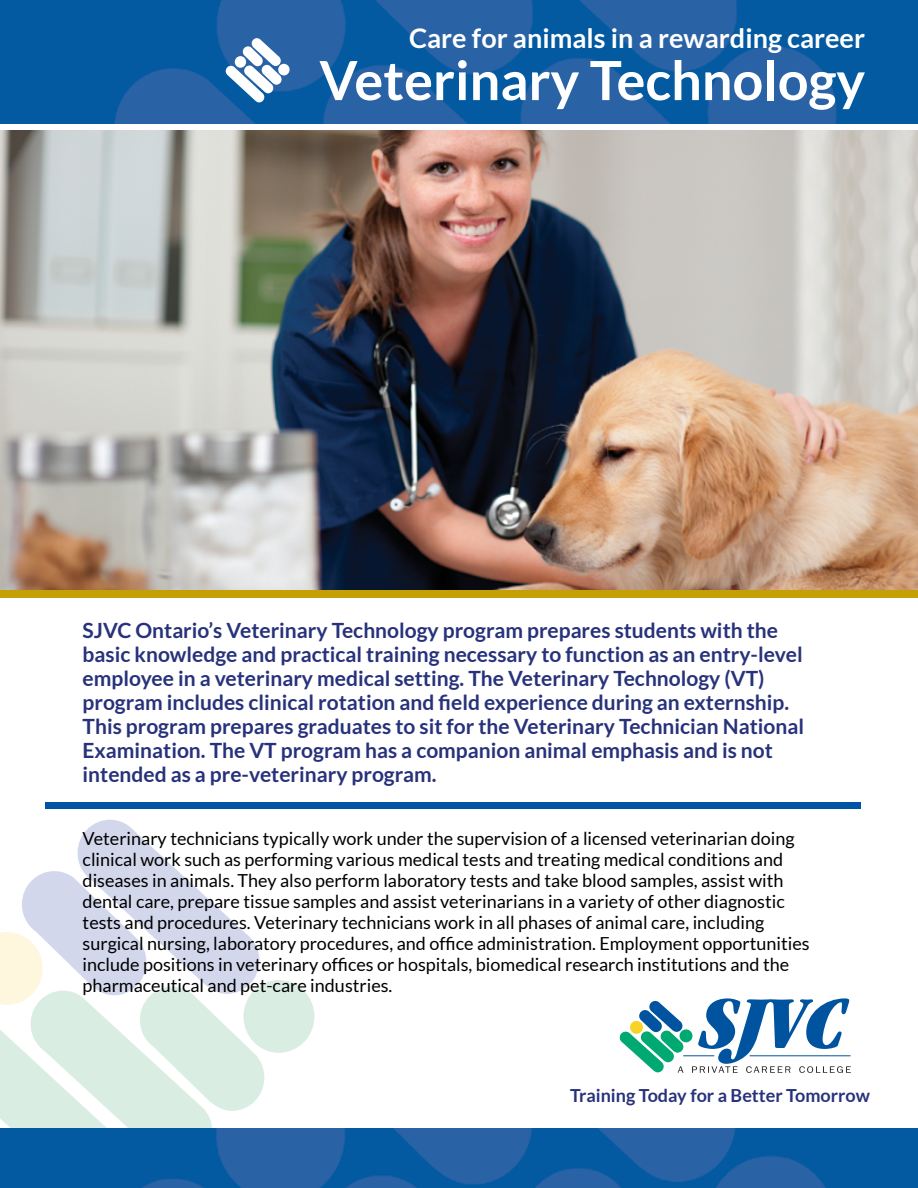
<style>
.page{position:relative;width:918px;height:1188px;background:#fff}
.page>*{position:absolute;margin:0;border:0;box-sizing:border-box;transform-origin:0 0}
.t1{font:700 54px "Lato";color:#fff}
.t2{font:700 27px "Lato";color:#fff}
.t3{font:700 21px/24px "Lato";color:#27327b}
.t4{font:18px/21px "Lato";color:#000}
.t5{font:700 18px "Lato";color:#27327b}
</style>
<div class="page">
<svg style="left:0;top:820px;width:264px;height:308px"></svg>
<div style="left:243px;top:980px;width:71px;height:73px;background:#daede3;border-radius:50%"></div>
<img style="left:0;top:131px;width:918px;height:460px">
<img style="left:0;top:1128px;width:918px;height:60px">
<div style="left:0;top:591px;width:918px;height:7px;background:#c4a006"></div>
<img style="left:0;top:0;width:918px;height:123px">
<svg style="left:226px;top:38px;width:56px;height:64px"></svg>
<div style="left:235px;top:56px;width:11px;height:12px;background:#fff;border-radius:50%"></div>
<div style="left:278px;top:64px;width:12px;height:11px;background:#fff;border-radius:50%"></div>
<div style="left:45px;top:802px;width:816px;height:7px;background:#0054a4"></div>
<div style="left:680px;top:1029px;width:12px;height:13px;background:#00a972;border-radius:50%"></div>
<hr style="left:683px;top:1056px;width:31px;height:1px;background:#00549f">
<svg style="left:620px;top:1000px;width:63px;height:73px"></svg>
<svg style="left:692px;top:998px;width:159px;height:75px"></svg>
<p class="t2" style="left:409px;top:23px;width:458px">Care for animals in a rewarding career</p>
<p class="t1" style="left:319px;top:50px;width:547px">Veterinary Technology</p>
<p class="t3" style="left:83px;top:618px;width:723px">SJVC Ontario’s Veterinary Technology program prepares students with the basic knowledge and practical training necessary to function as an entry-level employee in a veterinary medical setting. The Veterinary Technology (VT) program includes clinical rotation and field experience during an externship.<br>This program prepares graduates to sit for the Veterinary Technician National Examination. The VT program has a companion animal emphasis and is not intended as a pre-veterinary program.</p>
<p class="t4" style="left:83px;top:828px;width:728px">Veterinary technicians typically work under the supervision of a licensed veterinarian doing clinical work such as performing various medical tests and treating medical conditions and diseases in animals. They also perform laboratory tests and take blood samples, assist with dental care, prepare tissue samples and assist veterinarians in a variety of other diagnostic tests and procedures. Veterinary technicians work in all phases of animal care, including surgical nursing, laboratory procedures, and office administration. Employment opportunities include positions in veterinary offices or hospitals, biomedical research institutions and the pharmaceutical and pet-care industries.</p>
<p class="t5" style="left:570px;top:1085px;width:301px">Training Today for a Better Tomorrow</p>
</div>
